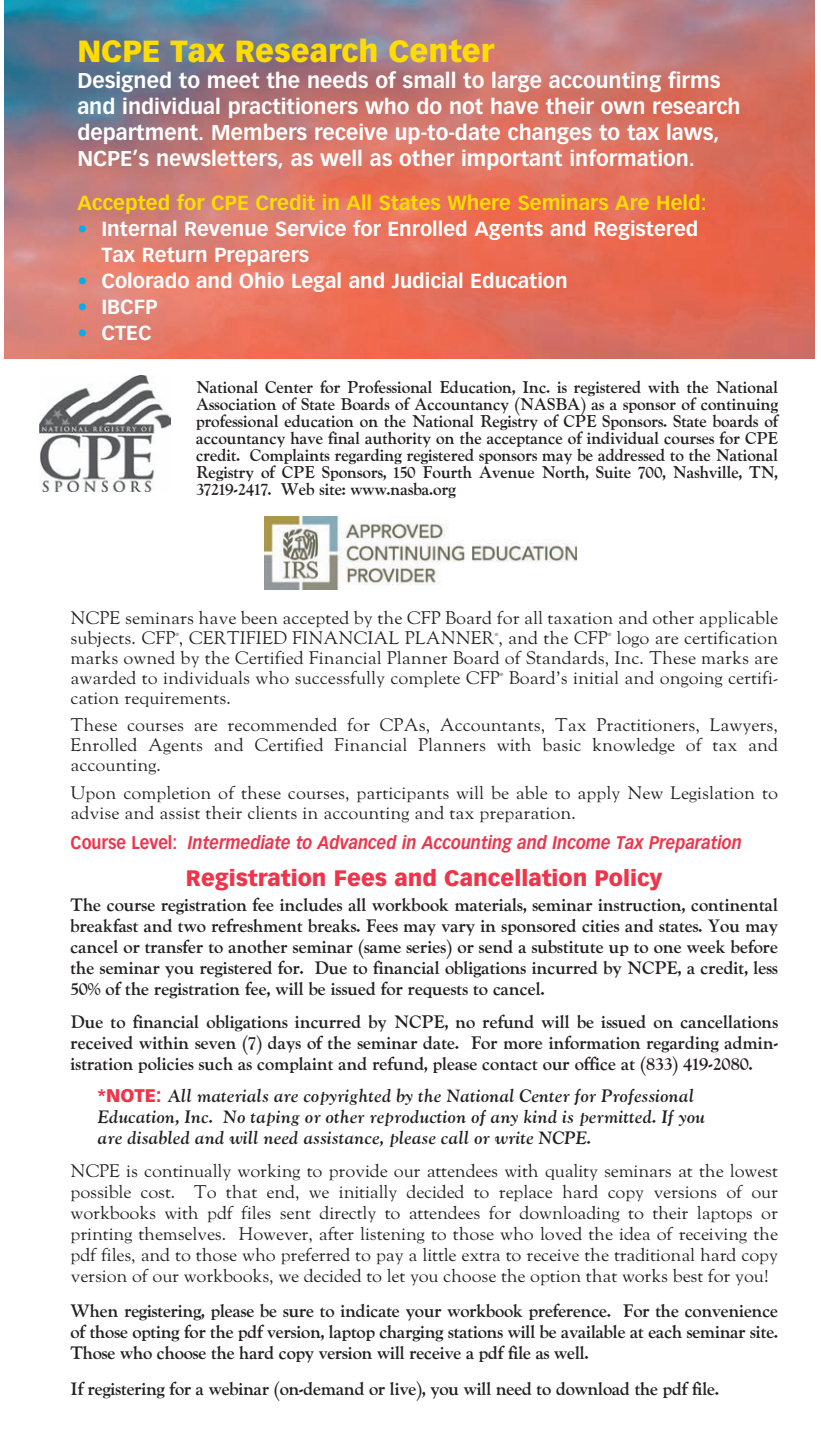
<style>
.page{position:relative;width:821px;height:1440px;background:#fff}
.page>*{position:absolute;margin:0;border:0;box-sizing:border-box;transform-origin:0 0}
.t1{font:900 30px "Vectora LT Pro";color:#ffdc01}
.t2{font:900 22px "Vectora LT Pro";color:#ee354b}
.t3{font:700 21px/26px "Vectora LT Pro";color:#fff}
.t4{font:700 20px/26px "Vectora LT Pro";color:#fff}
.t5{font:700 20px "Vectora LT Pro";color:#ffdc01}
.t6{font:18px/20px "LTC Goudy Oldstyle Pro";color:#231f20}
.t7{font:700 18px/21px "LTC Goudy Oldstyle Pro";letter-spacing:-.01em;color:#231f20;text-align:justify}
.t8{font:italic 700 18px/21px "LTC Goudy Oldstyle Pro";color:#231f20}
.t9{font:italic 700 18px "Vectora LT Pro";color:#ee354b;scale:.9 1}
.t10{font:700 17px/17px "LTC Goudy Oldstyle Pro";color:#231f20;text-align:justify}
.t11{font:7px "LTC Goudy Oldstyle Pro";color:#231f20}
.s1{color:#00aeef}
.s2{font-style:normal}
.s3{font-family:"Vectora LT Pro";font-weight:900;font-style:normal;color:#ee354b}
</style>
<div class="page">
<img style="left:4px;top:0;width:810px;height:359px">
<img style="left:40px;top:375px;width:130px;height:116px">
<img style="left:265px;top:517px;width:312px;height:73px">
<h1 class="t1" style="left:77px;top:32px;width:418px">NCPE Tax Research Center</h1>
<p class="t3" style="left:77px;top:67px;width:665px">Designed to meet the needs of small to large accounting firms and individual practitioners who do not have their own research department. Members receive up-to-date changes to tax laws, NCPE’s newsletters, as well as other important information.</p>
<p class="t5" style="left:77px;top:190px;width:631px">Accepted for CPE Credit in All States Where Seminars Are Held:</p>
<p class="t4" style="left:101px;top:215px;width:599px;text-indent:-24px"><span class="s1">•</span> Internal Revenue Service for Enrolled Agents and Registered<br>Tax Return Preparers</p>
<p class="t4" style="left:77px;top:267px;width:492px"><span class="s1">•</span> Colorado and Ohio Legal and Judicial Education</p>
<p class="t4" style="left:77px;top:293px;width:82px"><span class="s1">•</span> IBCFP</p>
<p class="t4" style="left:77px;top:319px;width:76px"><span class="s1">•</span> CTEC</p>
<p class="t10" style="left:196px;top:380px;width:584px">National Center for Professional Education, Inc. is registered with the National Association of State Boards of Accountancy (NASBA) as a sponsor of continuing professional education on the National Registry of CPE Sponsors. State boards of accountancy have final authority on the acceptance of individual courses for CPE credit. Complaints regarding registered sponsors may be addressed to the National Registry of CPE Sponsors, 150 Fourth Avenue North, Suite 700, Nashville, TN, 37219-2417. Web site: www.nasba.org</p>
<p class="t6" style="left:71px;top:608px;width:709px">NCPE seminars have been accepted by the CFP Board for all taxation and other applicable subjects. CFP , CERTIFIED FINANCIAL PLANNER , and the CFP</p>
<p class="t6" style="left:71px;top:628px;width:709px;text-align:justify;text-indent:546px">logo are certification marks owned by the Certified Financial Planner Board of Standards, Inc. These marks are awarded to individuals who successfully complete CFP</p>
<p class="t11" style="left:175px;top:632px;width:5px">®</p>
<p class="t11" style="left:495px;top:632px;width:5px">®</p>
<p class="t11" style="left:608px;top:632px;width:5px">®</p>
<p class="t11" style="left:500px;top:672px;width:5px">®</p>
<p class="t6" style="left:509px;top:668px;width:271px">Board’s initial and ongoing certifi-</p>
<p class="t6" style="left:71px;top:685px;width:709px;line-height:27.2px">cation requirements.<br>These courses are recommended for CPAs, Accountants, Tax Practitioners, Lawyers,</p>
<p class="t6" style="left:71px;top:736px;width:709px">Enrolled Agents and Certified Financial Planners with basic knowledge of tax and accounting.</p>
<p class="t6" style="left:71px;top:783px;width:709px">Upon completion of these courses, participants will be able to apply New Legislation to advise and assist their clients in accounting and tax preparation.</p>
<p class="t9" style="left:71px;top:831px;width:747px"><span class="s2">Course Level:</span> Intermediate to Advanced in Accounting and Income Tax Preparation</p>
<p class="t2" style="left:186px;top:864px;width:478px">Registration Fees and Cancellation Policy</p>
<p class="t7" style="left:71px;top:895px;width:709px">The course registration fee includes all workbook materials, seminar instruction, continental breakfast and two refreshment breaks. Fees may vary in sponsored cities and states. You may cancel or transfer to another seminar (same series) or send a substitute up to one week before the seminar you registered for. Due to financial obligations incurred by NCPE, a credit, less 50% of the registration fee, will be issued for requests to cancel.</p>
<p class="t7" style="left:71px;top:1012px;width:709px">Due to financial obligations incurred by NCPE, no refund will be issued on cancellations received within seven (7) days of the seminar date. For more information regarding admin&shy;istration policies such as complaint and refund, please contact our office at (833) 419-2080.</p>
<p class="t8" style="left:98px;top:1086px;width:609px"><span class="s3">*NOTE:</span> All materials are copyrighted by the National Center for Professional<br>Education, Inc. No taping or other reproduction of any kind is permitted. If you are disabled and will need assistance, please call or write NCPE.</p>
<p class="t6" style="left:71px;top:1160px;width:709px;line-height:21px;text-align:justify">NCPE is continually working to provide our attendees with quality seminars at the lowest possible cost. To that end, we initially decided to replace hard copy versions of our workbooks with pdf files sent directly to attendees for downloading to their laptops or printing themselves. However, after listening to those who loved the idea of receiving the pdf files, and to those who preferred to pay a little extra to receive the traditional hard copy version of our workbooks, we decided to let you choose the option that works best for you!</p>
<p class="t7" style="left:71px;top:1301px;width:709px">When registering, please be sure to indicate your workbook preference. For the convenience of those opting for the pdf version, laptop charging stations will be available at each seminar site.<br>Those who choose the hard copy version will receive a pdf file as well.</p>
<p class="t7" style="left:71px;top:1379px;width:650px">If registering for a webinar (on-demand or live), you will need to download the pdf file.</p>
</div>
